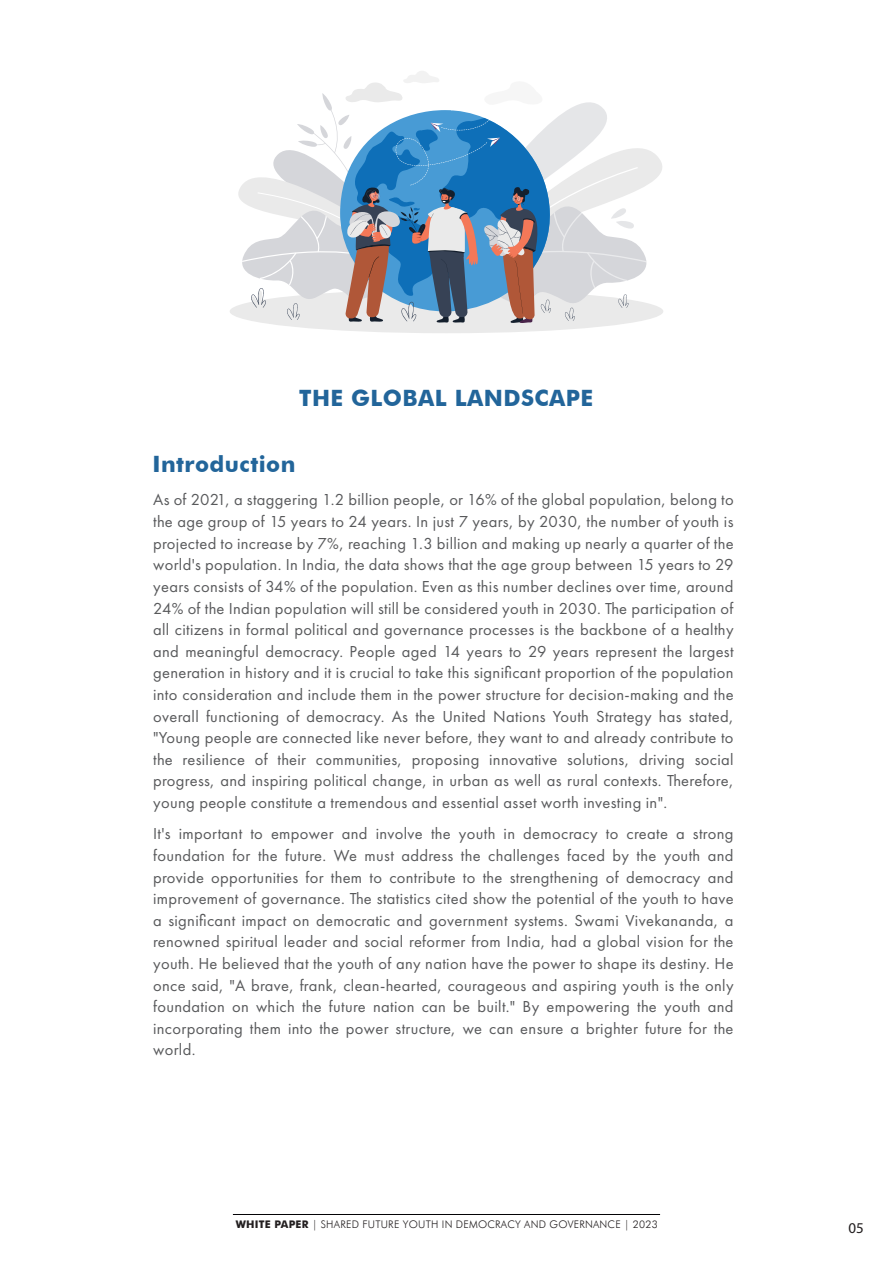
<style>
.page{position:relative;width:893px;height:1263px;background:#fff}
.page>*{position:absolute;margin:0;border:0;box-sizing:border-box;transform-origin:0 0}
.t1{font:700 22.5px "Futura BT";letter-spacing:.02em;color:#22659a}
.t2{font:16.5px/21.6px "Futura PT";letter-spacing:.02em;color:#58595b;text-align:justify}
.t3{font:15px "Myriad Pro";color:#231f20}
.t4{font:300 10.5px "Futura BT";letter-spacing:.02em;color:#231f20}
.s1{font-weight:700}
</style>
<div class="page">
<div style="left:230px;top:289px;width:433px;height:44px;background:#eaeaea;border-radius:50%"></div>
<svg style="left:230px;top:71px;width:433px;height:253px"></svg>
<hr style="left:233px;top:1214px;width:427px;height:1px;background:#040306">
<h1 class="t1" style="left:299px;top:385px;width:296px">THE GLOBAL LANDSCAPE</h1>
<h1 class="t1" style="left:153px;top:451px;width:144px">Introduction</h1>
<p class="t2" style="left:153px;top:489px;width:582px">As of 2021, a staggering 1.2 billion people, or 16% of the global population, belong to the age group of 15 years to 24 years. In just 7 years, by 2030, the number of youth is projected to increase by 7%, reaching 1.3 billion and making up nearly a quarter of the world's population. In India, the data shows that the age group between 15 years to 29 years consists of 34% of the population. Even as this number declines over time, around 24% of the Indian population will still be considered youth in 2030. The participation of all citizens in formal political and governance processes is the backbone of a healthy and meaningful democracy. People aged 14 years to 29 years represent the largest generation in history and it is crucial to take this significant proportion of the population into consideration and include them in the power structure for decision-making and the overall functioning of democracy. As the United Nations Youth Strategy has stated, "Young people are connected like never before, they want to and already contribute to the resilience of their communities, proposing innovative solutions, driving social progress, and inspiring political change, in urban as well as rural contexts. Therefore, young people constitute a tremendous and essential asset worth investing in".</p>
<p class="t2" style="left:153px;top:823px;width:582px">It's important to empower and involve the youth in democracy to create a strong foundation for the future. We must address the challenges faced by the youth and provide opportunities for them to contribute to the strengthening of democracy and improvement of governance. The statistics cited show the potential of the youth to have a significant impact on democratic and government systems. Swami Vivekananda, a renowned spiritual leader and social reformer from India, had a global vision for the youth. He believed that the youth of any nation have the power to shape its destiny. He once said, "A brave, frank, clean-hearted, courageous and aspiring youth is the only foundation on which the future nation can be built." By empowering the youth and incorporating them into the power structure, we can ensure a brighter future for the world.</p>
<p class="t4" style="left:236px;top:1218px;width:423px"><span class="s1">WHITE PAPER</span> | SHARED FUTURE YOUTH IN DEMOCRACY AND GOVERNANCE | 2023</p>
<p class="t3" style="left:848px;top:1218px;width:17px">05</p>
</div>
